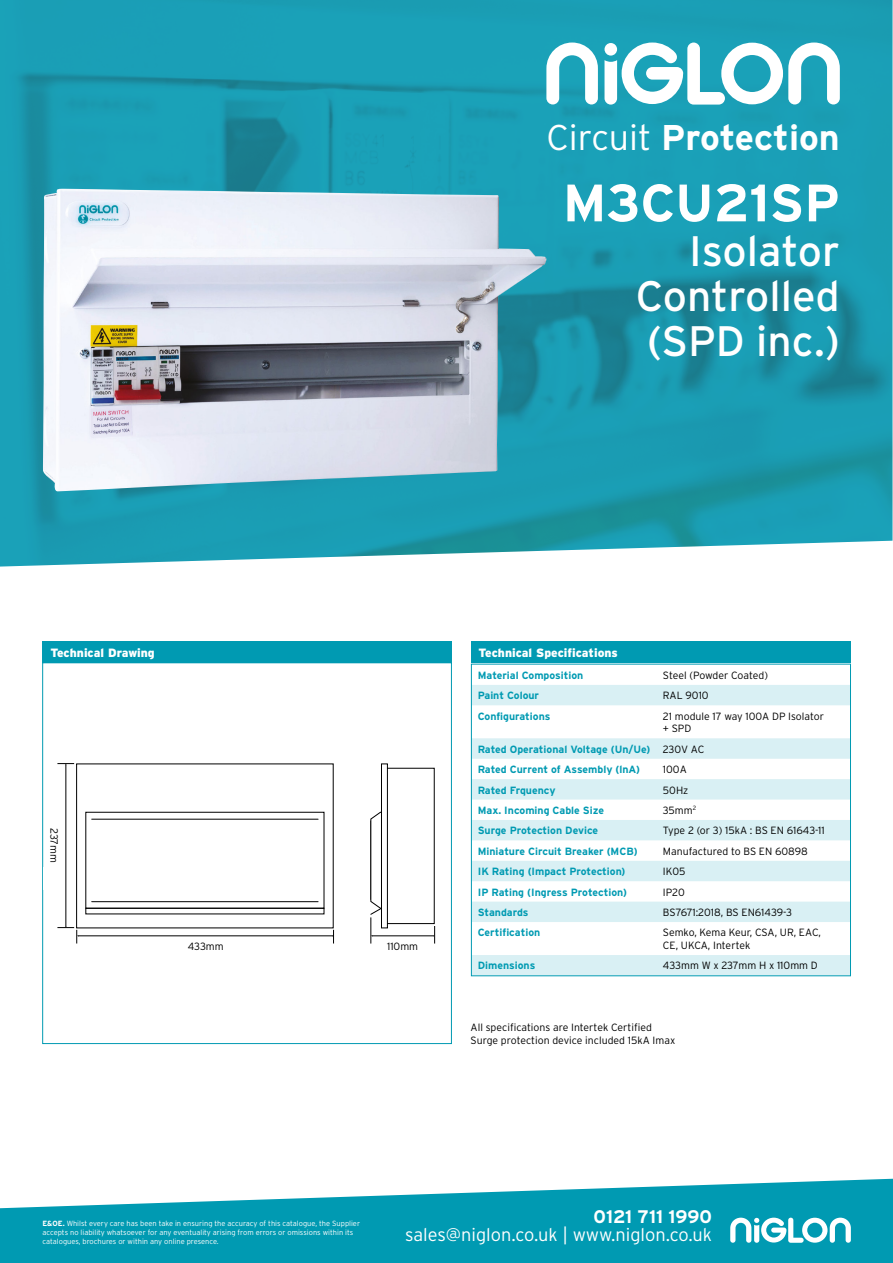
<style>
.page{position:relative;width:893px;height:1263px;background:#fff}
.page>*{position:absolute;margin:0;border:0;box-sizing:border-box;transform-origin:0 0}
.t1{font:700 52.5px "Interstate";color:#fff}
.t2{font:42.6px/45px "Interstate";color:#fff;text-align:justify}
.t3{font:700 35.7px "Interstate";color:#fff}
.t4{font:300 18.15px "Interstate";color:#fff}
.t5{font:700 18.15px "Interstate";color:#fff}
.t6{font:900 12px "Interstate";color:#fff}
.t7{font:300 10.5px/12.6px "Interstate";color:#000}
.t8{font:700 10.5px/20.4px "Interstate";color:#009ab2}
.t9{font:300 7.5px/9px "Interstate";color:#fff}
.s1{font-weight:300}
.s2{font-weight:300;color:#000}
.s3{font-weight:700}
</style>
<div class="page">
<img style="left:0;top:0;width:892px;height:567px">
<svg style="left:0;top:1179px;width:893px;height:84px;fill:#009ab2"></svg>
<svg style="left:730px;top:1218px;width:121px;height:25px"></svg>
<svg style="left:546px;top:43px;width:52px;height:61px"></svg>
<svg style="left:604px;top:43px;width:236px;height:62px"></svg>
<div style="left:471px;top:641px;width:379px;height:21px;background:#009ab2"></div>
<div style="left:43px;top:641px;width:409px;height:21px;background:#009ab2"></div>
<svg style="left:42px;top:662px;width:410px;height:382px"></svg>
<img style="left:43px;top:189px;width:503px;height:302px">
<div style="left:180px;top:971px;width:67px;height:21px;background:#fff"></div>
<div style="left:43px;top:867px;width:18px;height:23px;background:#fff"></div>
<div style="left:386px;top:768px;width:48px;height:155px;background:#fff"></div>
<div style="left:381px;top:764px;width:6px;height:164px;background:#fff"></div>
<div style="left:381px;top:763px;width:7px;height:165px;border:1px solid #000"></div>
<hr style="left:372px;top:935px;width:61px;height:1px;background:#000">
<svg style="left:433px;top:926px;width:2px;height:17px"></svg>
<hr style="left:78px;top:935px;width:255px;height:1px;background:#000">
<svg style="left:332px;top:930px;width:2px;height:13px"></svg>
<svg style="left:370px;top:811px;width:13px;height:132px"></svg>
<hr style="left:66px;top:765px;width:1px;height:161px;background:#000">
<svg style="left:57px;top:763px;width:17px;height:2px"></svg>
<svg style="left:57px;top:926px;width:22px;height:17px"></svg>
<div style="left:85px;top:908px;width:239px;height:6px;border:1px solid #000"></div>
<hr style="left:92px;top:819px;width:226px;height:1px;background:#000">
<hr style="left:92px;top:901px;width:226px;height:1px;background:#000">
<svg style="left:471px;top:663px;width:380px;height:313px"></svg>
<h3 class="t3" style="left:546px;top:118px;width:295px"><span class="s1">Circuit</span> Protection</h3>
<h1 class="t1" style="left:563px;top:174px;width:279px">M3CU21SP</h1>
<h2 class="t2" style="left:636px;top:228px;width:205px;text-indent:53px">Isolator Controlled (SPD inc.)</h2>
<p class="t6" style="left:50px;top:645px;width:106px">Technical Drawing</p>
<p class="t6" style="left:478px;top:645px;width:141px">Technical Specifications</p>
<p class="t7" style="left:61px;top:828px;width:36px;rotate:90deg">237mm</p>
<p class="t7" style="left:188px;top:940px;width:38px">433mm</p>
<p class="t7" style="left:387px;top:940px;width:33px">110mm</p>
<p class="t8" style="left:478px;top:665px;width:107px">Material Composition</p>
<p class="t7" style="left:663px;top:669px;width:107px">Steel (Powder Coated)</p>
<p class="t8" style="left:478px;top:685px;width:63px">Paint Colour</p>
<p class="t7" style="left:663px;top:689px;width:47px">RAL 9010</p>
<p class="t8" style="left:478px;top:706px;width:74px">Configurations</p>
<p class="t7" style="left:663px;top:710px;width:163px">21 module 17 way 100A DP Isolator + SPD</p>
<p class="t8" style="left:478px;top:739px;width:228px">Rated Operational Voltage (Un/Ue) <span class="s2">230V AC<br></span>Rated Current of Assembly (lnA)</p>
<p class="t7" style="left:663px;top:763px;width:25px">100A</p>
<p class="t8" style="left:478px;top:780px;width:79px">Rated Frquency</p>
<p class="t7" style="left:663px;top:783px;width:27px">50Hz</p>
<p class="t8" style="left:478px;top:800px;width:128px">Max. Incoming Cable Size</p>
<p class="t7" style="left:663px;top:804px;width:35px">35mm<sup>2</sup></p>
<p class="t8" style="left:478px;top:820px;width:122px">Surge Protection Device</p>
<p class="t7" style="left:663px;top:824px;width:163px">Type 2 (or 3) 15kA : BS EN 61643-11</p>
<p class="t8" style="left:478px;top:841px;width:161px">Miniature Circuit Breaker (MCB)</p>
<p class="t7" style="left:663px;top:845px;width:146px">Manufactured to BS EN 60898</p>
<p class="t8" style="left:478px;top:861px;width:149px">IK Rating (Impact Protection)</p>
<p class="t7" style="left:663px;top:865px;width:24px">IK05</p>
<p class="t8" style="left:478px;top:882px;width:151px">IP Rating (Ingress Protection)</p>
<p class="t7" style="left:663px;top:885px;width:23px">IP20</p>
<p class="t8" style="left:478px;top:902px;width:52px">Standards</p>
<p class="t7" style="left:663px;top:906px;width:130px">BS7671:2018, BS EN61439-3</p>
<p class="t8" style="left:478px;top:922px;width:64px">Certification</p>
<p class="t7" style="left:663px;top:926px;width:160px">Semko, Kema Keur, CSA, UR, EAC,<br>CE, UKCA, Intertek</p>
<p class="t8" style="left:478px;top:955px;width:59px">Dimensions</p>
<p class="t7" style="left:663px;top:959px;width:156px">433mm W x 237mm H x 110mm D</p>
<p class="t7" style="left:471px;top:1021px;width:206px">All specifications are Intertek Certified<br>Surge protection device included 15kA Imax</p>
<p class="t9" style="left:43px;top:1219px;width:319px"><span class="s3">E&amp;OE.</span> Whilst every care has been take in ensuring the accuracy of this catalogue, the Supplier accepts no liability whatsoever for any eventuality arising from errors or omissions within its catalogues, brochures or within any online presence.</p>
<h3 class="t5" style="left:593px;top:1207px;width:120px">0121 711 1990</h3>
<h3 class="t4" style="left:405px;top:1224px;width:308px">sales@niglon.co.uk | www.niglon.co.uk</h3>
</div>
